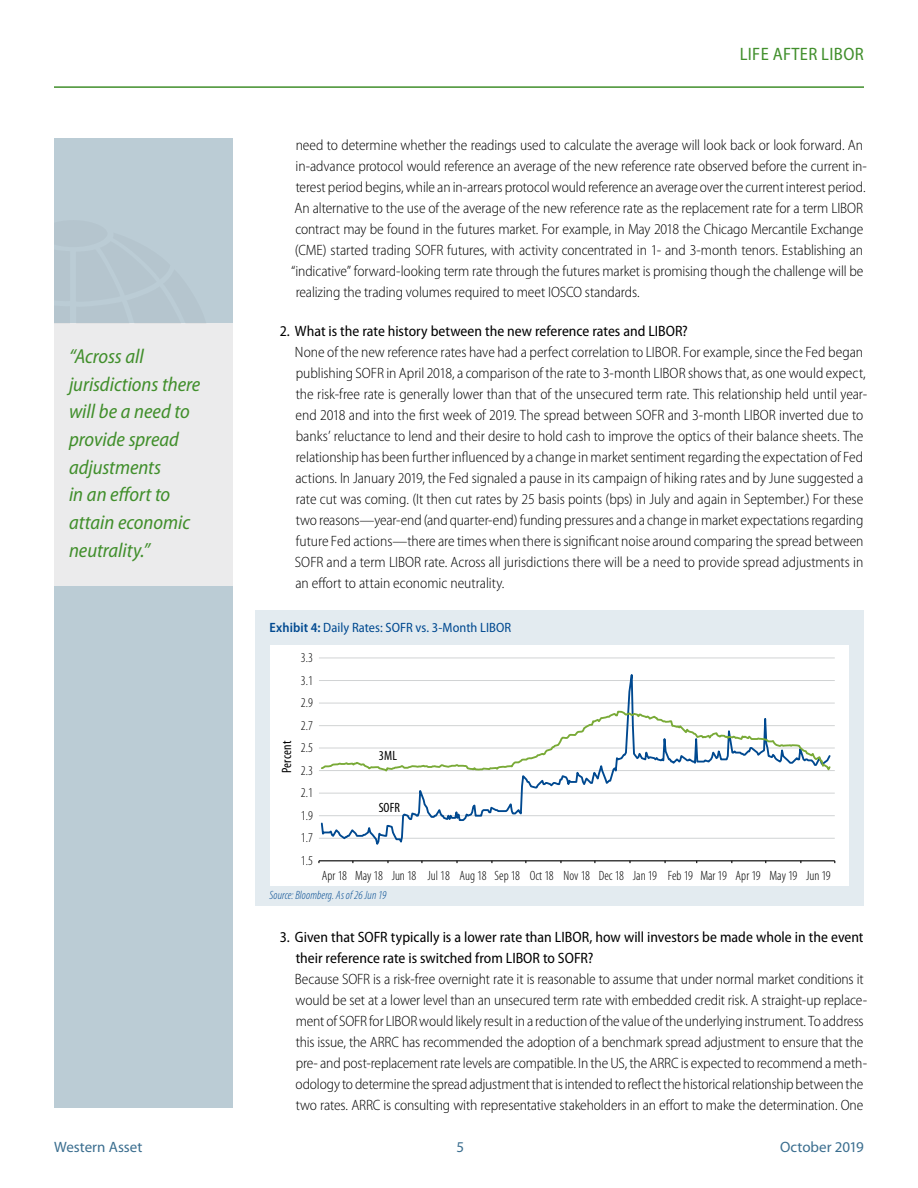
<style>
.page{position:relative;width:918px;height:1188px;background:#fff}
.page>*{position:absolute;margin:0;border:0;box-sizing:border-box;transform-origin:0 0}
.t1{font:20.25px/27.8px "Myriad Pro Semi Cn It 2";color:#418f2c}
.t2{font:18px "Myriad Pro Semi Cn 5";letter-spacing:.02em;color:#418f2c}
.t3{font:300 semi-condensed 15px/21px "Myriad Pro";letter-spacing:-.005em;color:#000}
.t4{font:semi-condensed 15px/21px "Myriad Pro";color:#000}
.t5{font:15px "Myriad Pro";color:#3b6e8f}
.t6{font:300 condensed 13.5px "Myriad Pro";letter-spacing:-.005em;color:#000}
.t7{font:13.5px "Myriad Pro Semi Cn 8";letter-spacing:.005em;color:#004990}
.t8{font:condensed 13.5px "Myriad Pro";letter-spacing:.01em;color:#000}
.t9{font:italic 300 condensed 12px "Myriad Pro";letter-spacing:.01em;color:#004990}
.s1{font-family:"Myriad Pro";font-weight:600;font-stretch:semi-condensed}
</style>
<div class="page">
<div style="left:54px;top:138px;width:178px;height:970px;background:#bbccd5"></div>
<hr style="left:54px;top:86px;width:810px;height:2px;background:#418f2c">
<div style="left:256px;top:611px;width:608px;height:295px;background:#e3ebf0"></div>
<div style="left:271px;top:645px;width:578px;height:241px;background:#fff"></div>
<hr style="left:319px;top:658px;width:516px;height:1px;background:#d1d3d4">
<hr style="left:319px;top:680px;width:516px;height:1px;background:#d1d3d4">
<hr style="left:319px;top:703px;width:516px;height:1px;background:#d1d3d4">
<hr style="left:319px;top:725px;width:516px;height:1px;background:#d1d3d4">
<hr style="left:319px;top:748px;width:516px;height:1px;background:#d1d3d4">
<hr style="left:319px;top:770px;width:516px;height:1px;background:#d1d3d4">
<hr style="left:319px;top:793px;width:516px;height:1px;background:#d1d3d4">
<hr style="left:319px;top:815px;width:516px;height:1px;background:#d1d3d4">
<hr style="left:319px;top:838px;width:516px;height:1px;background:#d1d3d4">
<hr style="left:319px;top:860px;width:516px;height:1px;background:#000">
<svg style="left:320px;top:657px;width:339px;height:188px"></svg>
<svg style="left:319px;top:674px;width:513px;height:100px"></svg>
<div style="left:54px;top:324px;width:178px;height:262px;background:#ebebec"></div>
<svg style="left:54px;top:323px;width:153px;height:1px"></svg>
<h1 class="t1" style="left:69px;top:343px;width:133px">“Across all jurisdictions there will be a need to provide spread adjustments<br>in an effort to attain economic neutrality.”</h1>
<p class="t2" style="left:740px;top:44px;width:126px">LIFE AFTER LIBOR</p>
<p class="t3" style="left:296px;top:135px;width:569px">need to determine whether the readings used to calculate the average will look back or look forward. An</p>
<p class="t3" style="left:296px;top:156px;width:573px">in-advance protocol would reference an average of the new reference rate observed before the current in-</p>
<p class="t3" style="left:296px;top:177px;width:571px">terest period begins, while an in-arrears protocol would reference an average over the current interest period.</p>
<p class="t3" style="left:295px;top:198px;width:570px">An alternative to the use of the average of the new reference rate as the replacement rate for a term LIBOR</p>
<p class="t3" style="left:295px;top:219px;width:570px">contract may be found in the futures market. For example, in May 2018 the Chicago Mercantile Exchange</p>
<p class="t3" style="left:295px;top:240px;width:570px">(CME) started trading SOFR futures, with activity concentrated in 1- and 3-month tenors. Establishing an</p>
<p class="t3" style="left:291px;top:261px;width:574px">“indicative” forward-looking term rate through the futures market is promising though the challenge will be</p>
<p class="t3" style="left:296px;top:282px;width:346px">realizing the trading volumes required to meet IOSCO standards.</p>
<p class="t4" style="left:280px;top:321px;width:410px">2. What is the rate history between the new reference rates and LIBOR?</p>
<p class="t3" style="left:295px;top:342px;width:574px">None of the new reference rates have had a perfect correlation to LIBOR. For example, since the Fed began publishing SOFR in April 2018, a comparison of the rate to 3-month LIBOR shows that, as one would expect, the risk-free rate is generally lower than that of the unsecured term rate. This relationship held until year&shy;end 2018 and into the first week of 2019. The spread between SOFR and 3-month LIBOR inverted due to banks’ reluctance to lend and their desire to hold cash to improve the optics of their balance sheets. The relationship has been further influenced by a change in market sentiment regarding the expectation of Fed actions. In January 2019, the Fed signaled a pause in its campaign of hiking rates and by June suggested a rate cut was coming. (It then cut rates by 25 basis points (bps) in July and again in September.) For these two reasons—year-end (and quarter-end) funding pressures and a change in market expectations regarding future Fed actions—there are times when there is significant noise around comparing the spread between SOFR and a term LIBOR rate. Across all jurisdictions there will be a need to provide spread adjustments in an effort to attain economic neutrality.</p>
<p class="t7" style="left:269px;top:620px;width:243px"><span class="s1">Exhibit 4:</span> Daily Rates: SOFR vs. 3-Month LIBOR</p>
<p class="t6" style="left:301px;top:651px;width:14px">3.3</p>
<p class="t6" style="left:301px;top:673px;width:14px">3.1</p>
<p class="t6" style="left:301px;top:696px;width:14px">2.9</p>
<p class="t8" style="left:280px;top:773px;width:34px;rotate:-90deg">Percent</p>
<p class="t6" style="left:301px;top:718px;width:14px">2.7</p>
<p class="t6" style="left:301px;top:741px;width:14px">2.5</p>
<p class="t6" style="left:301px;top:763px;width:14px">2.3</p>
<p class="t6" style="left:301px;top:786px;width:14px">2.1</p>
<p class="t6" style="left:301px;top:808px;width:14px">1.9</p>
<p class="t6" style="left:301px;top:831px;width:14px">1.7</p>
<p class="t6" style="left:301px;top:853px;width:14px">1.5</p>
<p class="t8" style="left:379px;top:748px;width:20px">3ML</p>
<p class="t8" style="left:379px;top:800px;width:23px">SOFR</p>
<p class="t6" style="left:322px;top:868px;width:510px">Apr 18 May 18 Jun 18 Jul 18 Aug 18 Sep 18 Oct 18 Nov 18 Dec 18 Jan 19 Feb 19 Mar 19 Apr 19 May 19 Jun 19</p>
<p class="t9" style="left:270px;top:889px;width:118px">Source: Bloomberg. As of 26 Jun 19</p>
<p class="t4" style="left:296px;top:927px;width:569px;text-indent:-16px">3. Given that SOFR typically is a lower rate than LIBOR, how will investors be made whole in the event their reference rate is switched from LIBOR to SOFR?</p>
<p class="t3" style="left:295px;top:969px;width:574px">Because SOFR is a risk-free overnight rate it is reasonable to assume that under normal market conditions it would be set at a lower level than an unsecured term rate with embedded credit risk. A straight-up replace&shy;ment of SOFR for LIBOR would likely result in a reduction of the value of the underlying instrument. To address this issue, the ARRC has recommended the adoption of a benchmark spread adjustment to ensure that the pre- and post-replacement rate levels are compatible. In the US, the ARRC is expected to recommend a meth&shy;odology to determine the spread adjustment that is intended to reflect the historical relationship between the two rates. ARRC is consulting with representative stakeholders in an effort to make the determination. One</p>
<p class="t5" style="left:54px;top:1139px;width:90px">Western Asset</p>
<p class="t5" style="left:457px;top:1139px;width:9px">5</p>
<p class="t5" style="left:780px;top:1139px;width:85px">October 2019</p>
</div>
